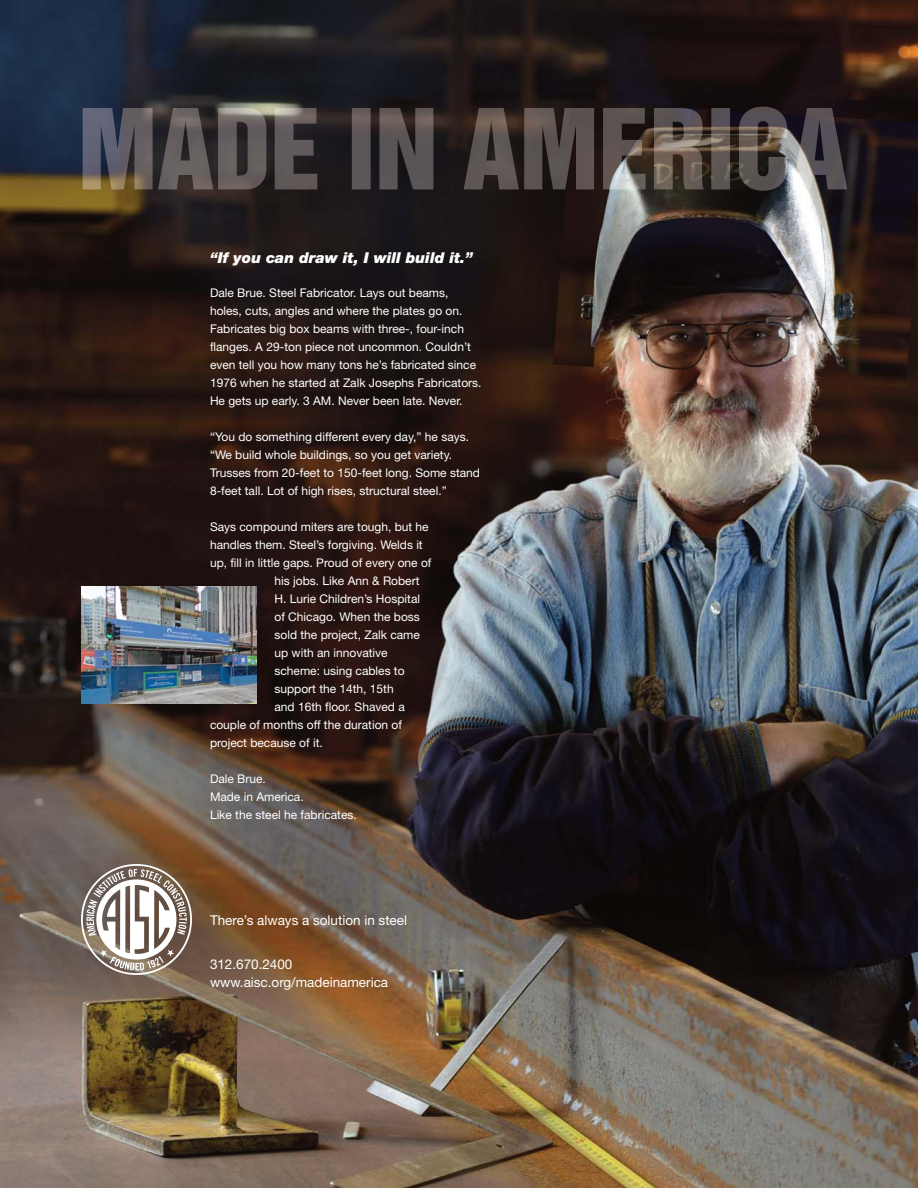
<style>
.page{position:relative;width:918px;height:1188px;background:#fff}
.page>*{position:absolute;margin:0;border:0;box-sizing:border-box;transform-origin:0 0}
.t1{font:italic 900 15px "Helvetica Neue";color:#fff}
.t2{font:13.5px/18px "Helvetica Neue";color:#fff}
.t3{font:12px/18px "Helvetica Neue";color:#fff}
</style>
<div class="page">
<img style="left:0;top:0;width:918px;height:1188px">
<div style="left:81px;top:864px;width:111px;height:111px;border:2px solid #fff;border-radius:50%"></div>
<svg style="left:86px;top:869px;width:101px;height:101px"></svg>
<img style="left:81px;top:586px;width:175px;height:118px">
<img style="left:83px;top:107px;width:764px;height:84px">
<p class="t1" style="left:210px;top:252px;width:265px">“If you can draw it, I will build it.”</p>
<p class="t3" style="left:210px;top:285px;width:273px">Dale Brue. Steel Fabricator. Lays out beams, holes, cuts, angles and where the plates go on.<br>Fabricates big box beams with three-, four-inch flanges. A 29-ton piece not uncommon. Couldn’t even tell you how many tons he’s fabricated since 1976 when he started at Zalk Josephs Fabricators.<br>He gets up early. 3 AM. Never been late. Never.</p>
<p class="t3" style="left:210px;top:429px;width:272px">“You do something different every day,” he says. “We build whole buildings, so you get variety.<br>Trusses from 20-feet to 150-feet long. Some stand 8-feet tall. Lot of high rises, structural steel.”</p>
<p class="t3" style="left:210px;top:519px;width:220px">Says compound miters are tough, but he</p>
<p class="t3" style="left:210px;top:537px;width:214px">handles them. Steel’s forgiving. Welds it</p>
<p class="t3" style="left:210px;top:555px;width:223px">up, fill in little gaps. Proud of every one of</p>
<p class="t3" style="left:274px;top:573px;width:146px">his jobs. Like Ann &amp; Robert</p>
<p class="t3" style="left:274px;top:591px;width:147px">H. Lurie Children’s Hospital</p>
<p class="t3" style="left:274px;top:609px;width:147px">of Chicago. When the boss</p>
<p class="t3" style="left:274px;top:627px;width:147px">sold the project, Zalk came</p>
<p class="t3" style="left:274px;top:645px;width:115px">up with an innovative</p>
<p class="t3" style="left:274px;top:663px;width:132px">scheme: using cables to</p>
<p class="t3" style="left:274px;top:681px;width:121px">support the 14th, 15th</p>
<p class="t3" style="left:274px;top:699px;width:132px">and 16th floor. Shaved a</p>
<p class="t3" style="left:210px;top:717px;width:194px">couple of months off the duration of</p>
<p class="t3" style="left:210px;top:735px;width:114px">project because of it.</p>
<p class="t3" style="left:210px;top:771px;width:148px">Dale Brue.<br>Made in America.<br>Like the steel he fabricates.</p>
<p class="t2" style="left:210px;top:912px;width:199px">There’s always a solution in steel</p>
<p class="t2" style="left:210px;top:956px;width:180px">312.670.2400 www.aisc.org/madeinamerica</p>
</div>
